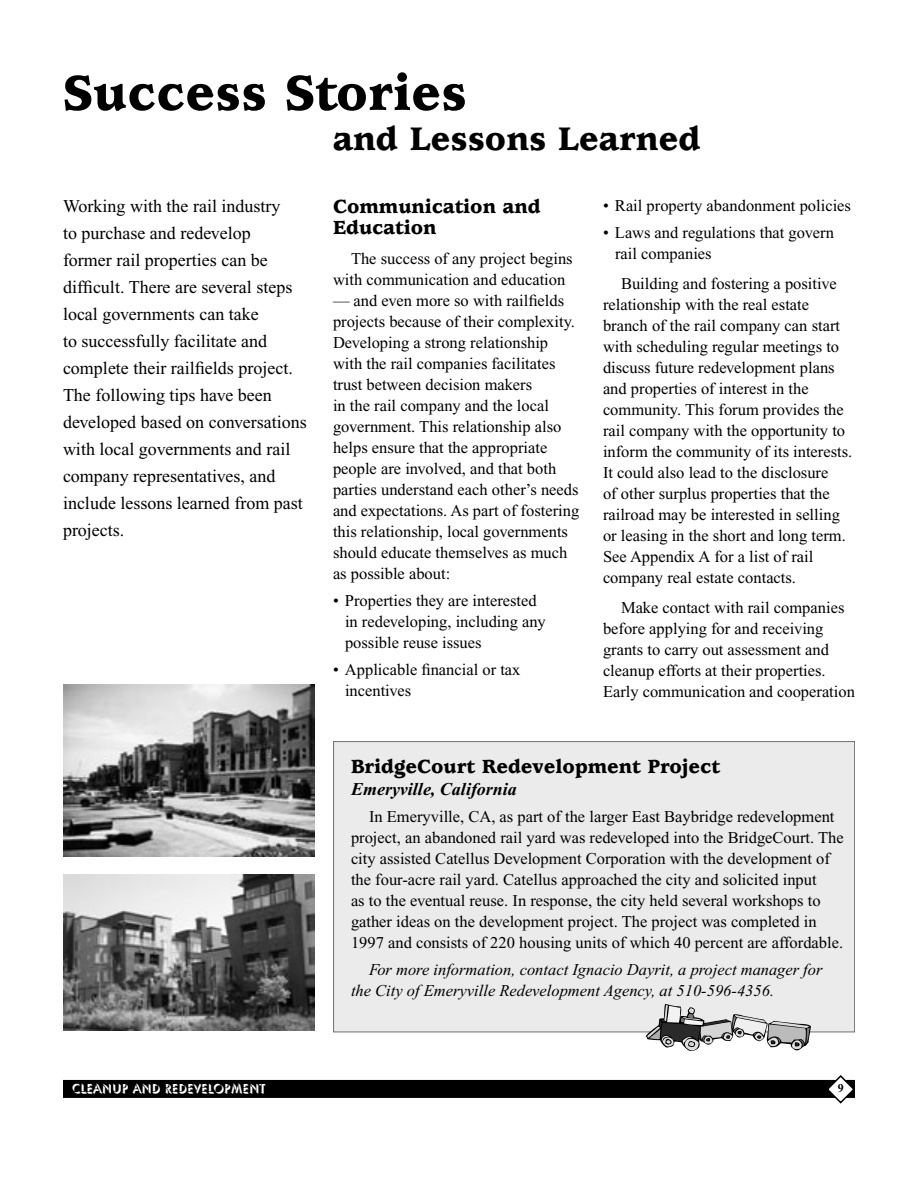
<style>
.page{position:relative;width:918px;height:1188px;background:#fff}
.page>*{position:absolute;margin:0;border:0;box-sizing:border-box;transform-origin:0 0}
.t1{font:900 54px "Usherwood";color:#000}
.t2{font:900 36px "Usherwood";color:#000}
.Side_bar_header{font:900 21px "Usherwood";color:#000}
.Subhead{font:900 21px/21px "Usherwood";color:#000}
.t3{font:18px/27px "Times New Roman";color:#000}
.Side_bar_subhead{font:italic 700 18px "Times New Roman";color:#000}
.body_text{font:16.5px/21px "Times New Roman";color:#000}
.Side_bar_text{font:16.5px/21px "Times New Roman";color:#000}
.Bullet_and_hanging_indent{font:16.5px/21px "Times New Roman";color:#000}
.Side_bar_contact{font:italic 16.5px/21px "Times New Roman";color:#000}
.t4{font:13.5px "Umbra BT";color:#fff}
.t5{font:700 12px "Times New Roman";color:#000}
</style>
<div class="page">
<div style="left:63px;top:1080px;width:792px;height:18px;background:#000"></div>
<svg style="left:825px;top:1075px;width:30px;height:29px"></svg>
<div style="left:334px;top:742px;width:521px;height:290px;background:#ebebeb"></div>
<svg style="left:646px;top:1004px;width:165px;height:47px"></svg>
<img style="left:63px;top:685px;width:252px;height:171px">
<img style="left:63px;top:874px;width:252px;height:156px">
<p class="t1" style="left:63px;top:63px;width:405px">Success Stories</p>
<p class="t2" style="left:333px;top:119px;width:369px">and Lessons Learned</p>
<p class="t3" style="left:63px;top:193px;width:245px">Working with the rail industry<br>to purchase and redevelop<br>former rail properties can be difficult. There are several steps local governments can take<br>to successfully facilitate and complete their railfields project.<br>The following tips have been developed based on conversations with local governments and rail company representatives, and include lessons learned from past projects.</p>
<p class="Subhead" style="left:333px;top:196px;width:209px">Communication and<br>Education</p>
<p class="body_text" style="left:333px;top:248px;width:241px;text-indent:18px">The success of any project begins with communication and education</p>
<p class="body_text" style="left:333px;top:290px;width:248px">— and even more so with railfields projects because of their complexity.<br>Developing a strong relationship with the rail companies facilitates trust between decision makers<br>in the rail company and the local government. This relationship also helps ensure that the appropriate people are involved, and that both parties understand each other’s needs and expectations. As part of fostering this relationship, local governments should educate themselves as much as possible about:</p>
<p class="Bullet_and_hanging_indent" style="left:345px;top:590px;width:202px;text-indent:-12px">• Properties they are interested in redeveloping, including any possible reuse issues</p>
<p class="Bullet_and_hanging_indent" style="left:345px;top:659px;width:177px;text-indent:-12px">• Applicable financial or tax incentives</p>
<p class="Bullet_and_hanging_indent" style="left:603px;top:195px;width:250px">• Rail property abandonment policies</p>
<p class="Bullet_and_hanging_indent" style="left:615px;top:222px;width:220px;text-indent:-12px">• Laws and regulations that govern rail companies</p>
<p class="body_text" style="left:603px;top:273px;width:251px;text-indent:18px">Building and fostering a positive relationship with the real estate branch of the rail company can start with scheduling regular meetings to discuss future redevelopment plans and properties of interest in the community. This forum provides the rail company with the opportunity to inform the community of its interests.<br>It could also lead to the disclosure<br>of other surplus properties that the railroad may be interested in selling or leasing in the short and long term.<br>See Appendix A for a list of rail company real estate contacts.</p>
<p class="body_text" style="left:603px;top:597px;width:254px;text-indent:18px">Make contact with rail companies before applying for and receiving grants to carry out assessment and cleanup efforts at their properties.<br>Early communication and cooperation</p>
<p class="Side_bar_header" style="left:351px;top:755px;width:371px">BridgeCourt Redevelopment Project</p>
<p class="Side_bar_subhead" style="left:351px;top:780px;width:167px">Emeryville, California</p>
<p class="Side_bar_text" style="left:351px;top:806px;width:494px;text-indent:18px">In Emeryville, CA, as part of the larger East Baybridge redevelopment project, an abandoned rail yard was redeveloped into the BridgeCourt. The city assisted Catellus Development Corporation with the development of the four-acre rail yard. Catellus approached the city and solicited input<br>as to the eventual reuse. In response, the city held several workshops to gather ideas on the development project. The project was completed in 1997 and consists of 220 housing units of which 40 percent are affordable.</p>
<p class="Side_bar_contact" style="left:351px;top:959px;width:473px;text-indent:18px">For more information, contact Ignacio Dayrit, a project manager for the City of Emeryville Redevelopment Agency, at 510-596-4356.</p>
<p class="t4" style="left:72px;top:1080px;width:196px">CLEANUP AND REDEVELOPMENT</p>
<p class="t5" style="left:838px;top:1082px;width:8px">9</p>
</div>
